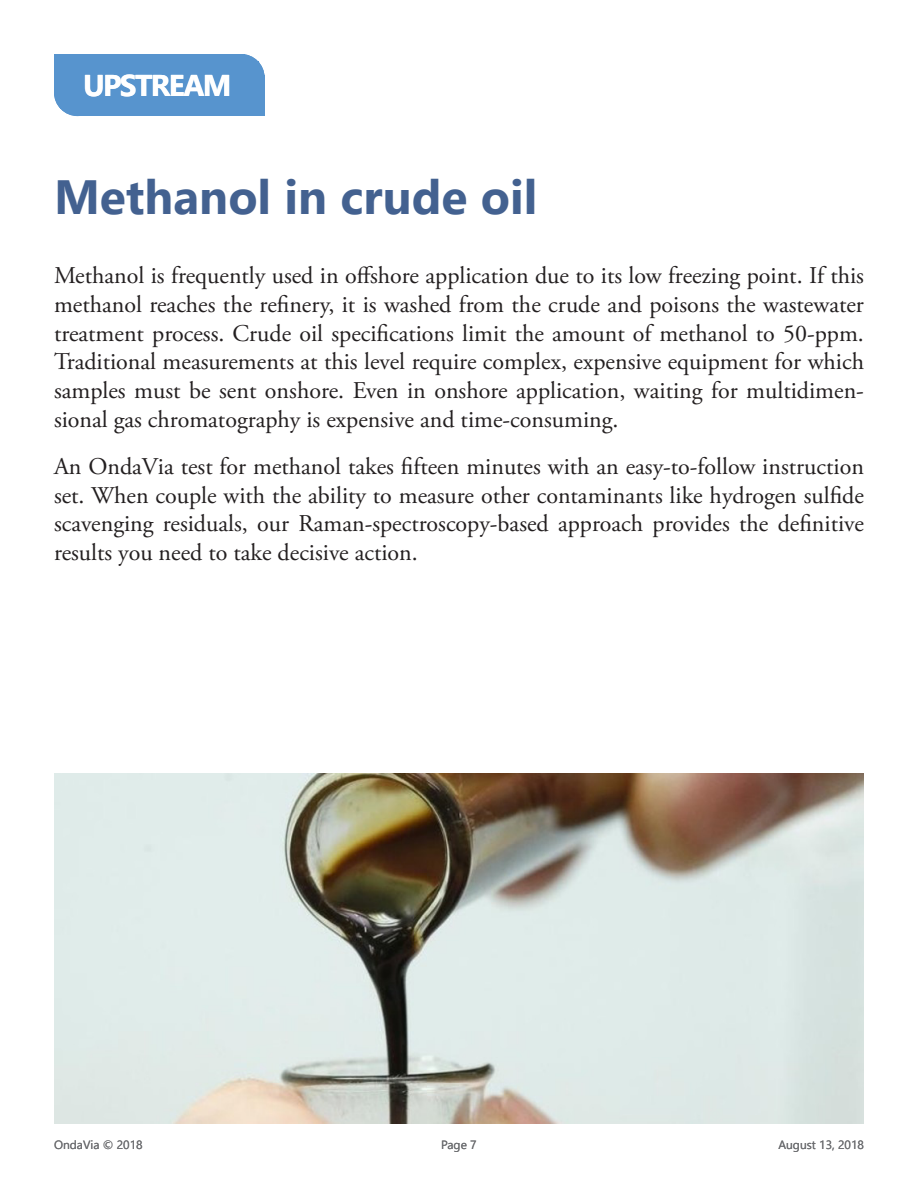
<style>
.page{position:relative;width:918px;height:1188px;background:#fff}
.page>*{position:absolute;margin:0;border:0;box-sizing:border-box;transform-origin:0 0}
.Page_Title_Heading{font:700 48px "Segoe UI";color:#436190}
.t1{font:700 30px "Segoe UI";letter-spacing:-.055em;color:#fff}
.Page_Text{font:24px/28.8px "Adobe Garamond Pro";color:#231f20;text-align:justify}
.t2{font:12px "Segoe UI";color:#6c6d70}
</style>
<div class="page">
<div style="left:217px;top:54px;width:48px;height:47px;background:#5794ce;border-radius:50%"></div>
<div style="left:54px;top:69px;width:47px;height:47px;background:#5794ce;border-radius:50%"></div>
<div style="left:54px;top:54px;width:190px;height:39px;background:#5794ce"></div>
<div style="left:78px;top:75px;width:187px;height:41px;background:#5794ce"></div>
<img style="left:54px;top:773px;width:810px;height:350px">
<p class="t1" style="left:83px;top:57px;width:150px">UPSTREAM</p>
<p class="Page_Title_Heading" style="left:54px;top:152px;width:485px">Methanol in crude oil</p>
<p class="Page_Text" style="left:54px;top:262px;width:812px">Methanol is frequently used in offshore application due to its low freezing point. If this methanol reaches the refinery, it is washed from the crude and poisons the wastewater treatment process. Crude oil specifications limit the amount of methanol to 50-ppm.<br>Traditional measurements at this level require complex, expensive equipment for which samples must be sent onshore. Even in onshore application, waiting for multidimen&shy;sional gas chromatography is expensive and time-consuming.</p>
<p class="Page_Text" style="left:54px;top:453px;width:811px">An OndaVia test for methanol takes fifteen minutes with an easy-to-follow instruction set. When couple with the ability to measure other contaminants like hydrogen sulfide scavenging residuals, our Raman-spectroscopy-based approach provides the definitive results you need to take decisive action.</p>
<p class="t2" style="left:54px;top:1134px;width:90px">OndaVia © 2018</p>
<p class="t2" style="left:441px;top:1134px;width:37px">Page 7</p>
<p class="t2" style="left:778px;top:1134px;width:87px">August 13, 2018</p>
</div>
